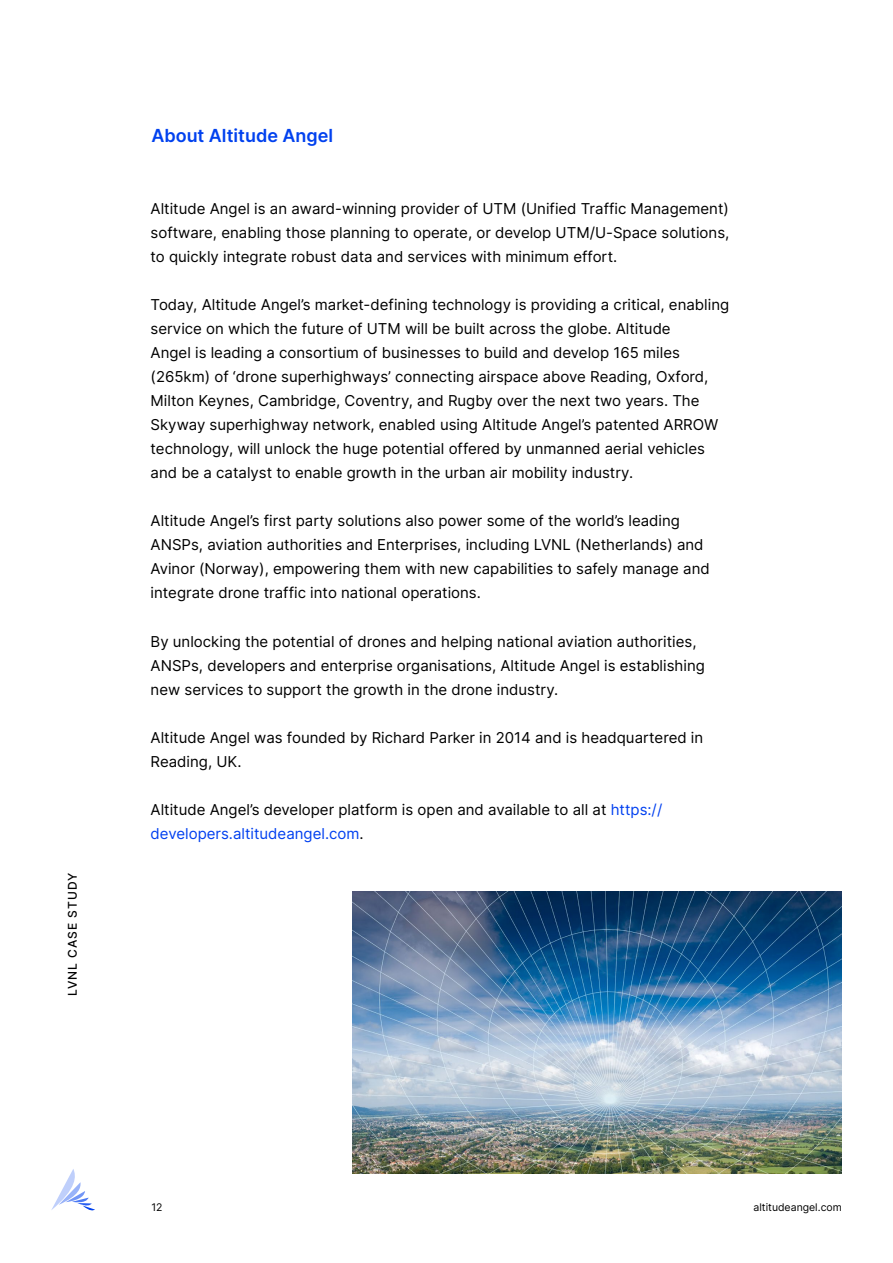
<style>
.page{position:relative;width:893px;height:1263px;background:#fff}
.page>*{position:absolute;margin:0;border:0;box-sizing:border-box;transform-origin:0 0}
.t1{font:600 18px "Inter";color:#0041ef}
.t2{font:15px/24px "Inter";color:#000}
.t3{font:500 12px "Inter";letter-spacing:.08em;color:#000}
.t4{font:10.5px "Inter";color:#000}
.s1{color:#0040f0}
</style>
<div class="page">
<svg style="left:51px;top:1169px;width:44px;height:41px"></svg>
<img style="left:353px;top:891px;width:489px;height:282px">
<p class="t3" style="left:64px;top:996px;width:124px;rotate:-90deg">LVNL CASE STUDY</p>
<p class="t1" style="left:151px;top:123px;width:183px">About Altitude Angel</p>
<p class="t2" style="left:151px;top:197px;width:580px;text-align:justify">Altitude Angel is an award-winning provider of UTM (Unified Traffic Management) software, enabling those planning to operate, or develop UTM/U-Space solutions, to quickly integrate robust data and services with minimum effort.</p>
<p class="t2" style="left:151px;top:293px;width:580px">Today, Altitude Angel’s market-defining technology is providing a critical, enabling service on which the future of UTM will be built across the globe. Altitude<br>Angel is leading a consortium of businesses to build and develop 165 miles (265km) of ‘drone superhighways’ connecting airspace above Reading, Oxford, Milton Keynes, Cambridge, Coventry, and Rugby over the next two years. The Skyway superhighway network, enabled using Altitude Angel’s patented ARROW technology, will unlock the huge potential offered by unmanned aerial vehicles and be a catalyst to enable growth in the urban air mobility industry.</p>
<p class="t2" style="left:151px;top:509px;width:561px">Altitude Angel’s first party solutions also power some of the world’s leading ANSPs, aviation authorities and Enterprises, including LVNL (Netherlands) and Avinor (Norway), empowering them with new capabilities to safely manage and integrate drone traffic into national operations.</p>
<p class="t2" style="left:151px;top:629px;width:556px">By unlocking the potential of drones and helping national aviation authorities,<br>ANSPs, developers and enterprise organisations, Altitude Angel is establishing new services to support the growth in the drone industry.</p>
<p class="t2" style="left:151px;top:725px;width:554px">Altitude Angel was founded by Richard Parker in 2014 and is headquartered in<br>Reading, UK.</p>
<p class="t2" style="left:151px;top:797px;width:513px">Altitude Angel’s developer platform is open and available to all at <span class="s1">https:// developers.altitudeangel.com</span>.</p>
<p class="t4" style="left:151px;top:1199px;width:13px">12</p>
<p class="t4" style="left:753px;top:1199px;width:90px">altitudeangel.com</p>
</div>
